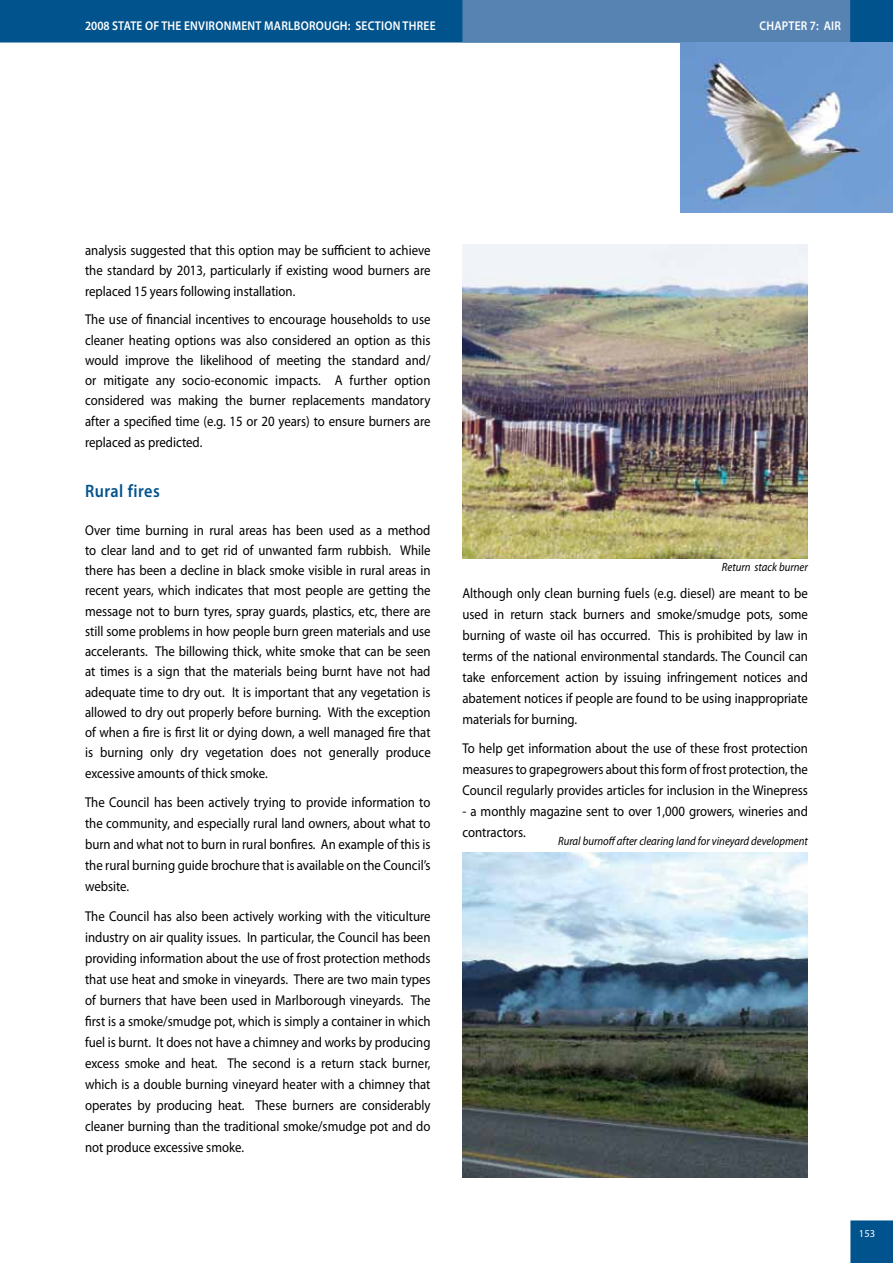
<style>
.page{position:relative;width:893px;height:1263px;background:#fff}
.page>*{position:absolute;margin:0;border:0;box-sizing:border-box;transform-origin:0 0}
.t1{font:600 18px "Myriad Pro";color:#00538d;scale:.9 1}
.t2{font:14.25px/21px "Myriad Pro";color:#000;text-align:justify;scale:.9 1}
.t3{font:600 12.75px "Myriad Pro";letter-spacing:.02em;color:#fff;scale:.9 1}
.t4{font:italic 12px "Myriad Pro";color:#000;scale:.9 1}
.t5{font:10.5px "Myriad Pro";color:#fff}
</style>
<div class="page">
<div style="left:850px;top:1220px;width:43px;height:43px;background:#00538d"></div>
<svg style="left:0;top:0;width:893px;height:43px;background:#27699d"></svg>
<img style="left:680px;top:43px;width:213px;height:170px">
<img style="left:462px;top:244px;width:346px;height:314px">
<img style="left:462px;top:853px;width:346px;height:325px">
<p class="t3" style="left:85px;top:18px;width:391px">2008 STATE OF THE ENVIRONMENT MARLBOROUGH: SECTION THREE</p>
<p class="t3" style="left:759px;top:18px;width:92px">CHAPTER 7: AIR</p>
<p class="t3" style="left:112px;top:18px;width:263px">MARLBOROUGH STATE OF THE ENVIR NMENT</p>
<p class="t2" style="left:85px;top:240px;width:385px;line-height:20.2px">analysis suggested that this option may be sufficient to achieve the standard by 2013, particularly if existing wood burners are replaced 15 years following installation.</p>
<p class="t2" style="left:85px;top:309px;width:385px;line-height:20.4px">The use of financial incentives to encourage households to use cleaner heating options was also considered an option as this would improve the likelihood of meeting the standard and/ or mitigate any socio-economic impacts. A further option considered was making the burner replacements mandatory after a specified time (e.g. 15 or 20 years) to ensure burners are replaced as predicted.</p>
<p class="t1" style="left:85px;top:480px;width:85px">RURAL FIRES</p>
<p class="t2" style="left:85px;top:519px;width:386px;line-height:20.2px">Over time burning in rural areas has been used as a method to clear land and to get rid of unwanted farm rubbish. While there has been a decline in black smoke visible in rural areas in recent years, which indicates that most people are getting the message not to burn tyres, spray guards, plastics, etc, there are still some problems in how people burn green materials and use accelerants. The billowing thick, white smoke that can be seen at times is a sign that the materials being burnt have not had adequate time to dry out. It is important that any vegetation is allowed to dry out properly before burning. With the exception of when a fire is first lit or dying down, a well managed fire that is burning only dry vegetation does not generally produce excessive amounts of thick smoke.</p>
<p class="t2" style="left:85px;top:791px;width:385px">The Council has been actively trying to provide information to the community, and especially rural land owners, about what to burn and what not to burn in rural bonfires. An example of this is the rural burning guide brochure that is available on the Council’s website.</p>
<p class="t2" style="left:85px;top:905px;width:385px">The Council has also been actively working with the viticulture industry on air quality issues. In particular, the Council has been providing information about the use of frost protection methods that use heat and smoke in vineyards. There are two main types of burners that have been used in Marlborough vineyards. The first is a smoke/smudge pot, which is simply a container in which fuel is burnt. It does not have a chimney and works by producing excess smoke and heat. The second is a return stack burner, which is a double burning vineyard heater with a chimney that operates by producing heat. These burners are considerably cleaner burning than the traditional smoke/smudge pot and do not produce excessive smoke.</p>
<p class="t4" style="left:722px;top:560px;width:97px">Return stack burner</p>
<p class="t2" style="left:462px;top:582px;width:385px">Although only clean burning fuels (e.g. diesel) are meant to be used in return stack burners and smoke/smudge pots, some burning of waste oil has occurred. This is prohibited by law in terms of the national environmental standards. The Council can take enforcement action by issuing infringement notices and abatement notices if people are found to be using inappropriate materials for burning.</p>
<p class="t2" style="left:462px;top:738px;width:385px">To help get information about the use of these frost protection measures to grapegrowers about this form of frost protection, the Council regularly provides articles for inclusion in the Winepress</p>
<p class="t2" style="left:462px;top:801px;width:385px">- a monthly magazine sent to over 1,000 growers, wineries and contractors.</p>
<p class="t4" style="left:558px;top:833px;width:279px">Rural burnoff after clearing land for vineyard development</p>
<p class="t5" style="left:859px;top:1227px;width:18px">153</p>
</div>
